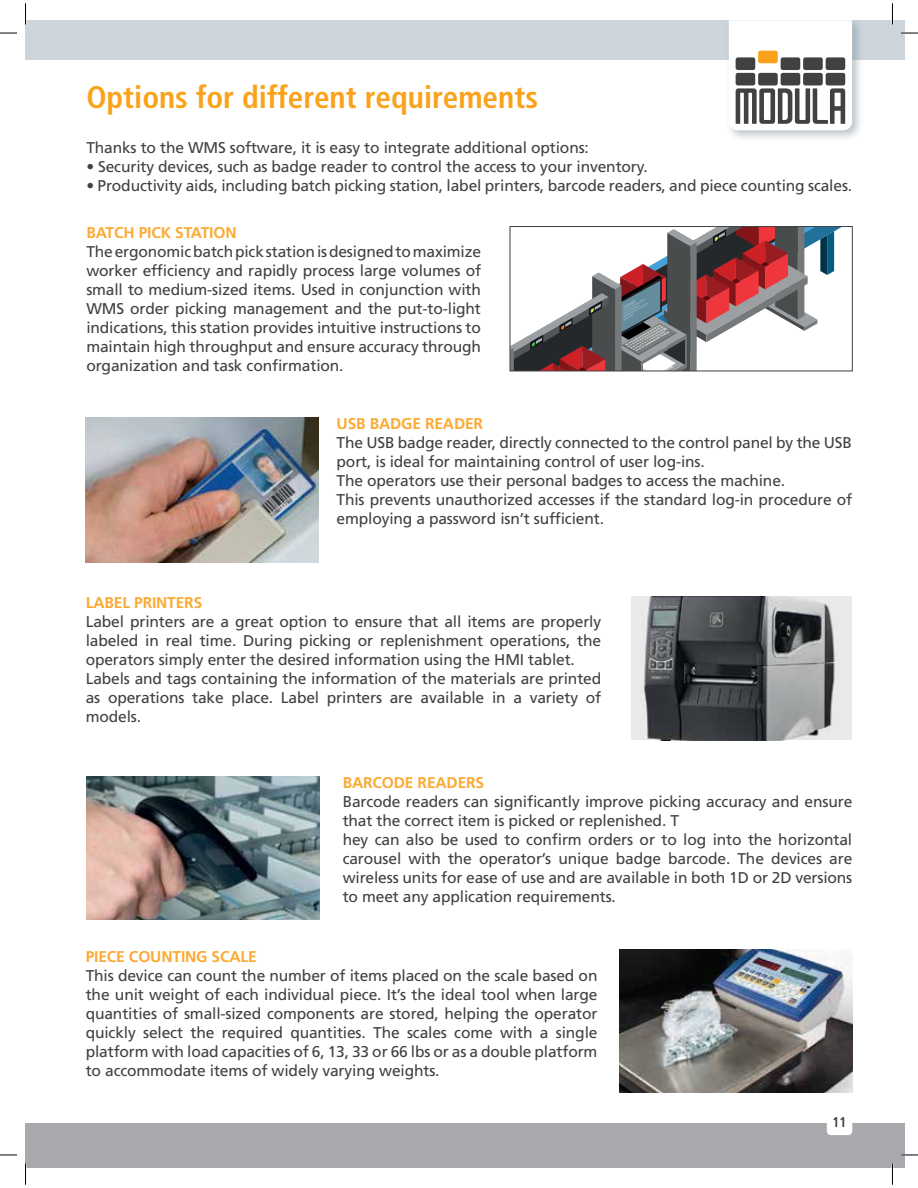
<style>
.page{position:relative;width:918px;height:1188px;background:#fff}
.page>*{position:absolute;margin:0;border:0;box-sizing:border-box;transform-origin:0 0}
.t1{font:700 condensed 31.2px "Frutiger LT Std";color:#faa21b}
.t2{font:15.6px/19px "Frutiger LT Std";letter-spacing:-.01em;color:#414042}
.t3{font:700 15.6px "Frutiger LT Std";letter-spacing:-.01em;color:#fbaa34}
.t4{font:700 condensed 14.1px "Frutiger LT Std";color:#414042;scale:.94 1}
</style>
<div class="page">
<div style="left:26px;top:1123px;width:879px;height:45px;background:#a7a9ac"></div>
<div style="left:827px;top:1116px;width:25px;height:19px;background:#fff;border-radius:4px"></div>
<div style="left:26px;top:20px;width:879px;height:40px;background:#cbd5db"></div>
<div style="left:725px;top:20px;width:139px;height:122px;background:#7b8d97;opacity:.5"></div>
<svg style="left:729px;top:20px;width:123px;height:110px"></svg>
<svg style="left:512px;top:228px;width:328px;height:141px"></svg>
<div style="left:510px;top:226px;width:342px;height:145px;border:1px solid #414042"></div>
<img style="left:632px;top:596px;width:220px;height:144px">
<img style="left:86px;top:777px;width:233px;height:143px">
<img style="left:619px;top:950px;width:233px;height:143px">
<img style="left:86px;top:418px;width:233px;height:144px">
<svg style="left:0;top:32px;width:17px;height:2px"></svg>
<svg style="left:901px;top:32px;width:17px;height:2px"></svg>
<svg style="left:0;top:1154px;width:17px;height:2px"></svg>
<svg style="left:901px;top:1154px;width:17px;height:2px"></svg>
<svg style="left:25px;top:3px;width:1px;height:22px"></svg>
<svg style="left:25px;top:1163px;width:1px;height:22px"></svg>
<svg style="left:892px;top:3px;width:1px;height:22px"></svg>
<svg style="left:892px;top:1163px;width:1px;height:22px"></svg>
<h1 class="t1" style="left:86px;top:79px;width:453px">Options for different requirements</h1>
<p class="t2" style="left:86px;top:138px;width:504px">Thanks to the WMS software, it is easy to integrate additional options:</p>
<p class="t2" style="left:86px;top:157px;width:563px">• Security devices, such as badge reader to control the access to your inventory.</p>
<p class="t2" style="left:86px;top:176px;width:767px">• Productivity aids, including batch picking station, label printers, barcode readers, and piece counting scales.</p>
<p class="t3" style="left:86px;top:224px;width:152px">BATCH PICK STATION</p>
<p class="t2" style="left:86px;top:242px;width:396px;text-align:justify">The ergonomic batch pick station is designed to maximize worker efficiency and rapidly process large volumes of small to medium-sized items. Used in conjunction with WMS order picking management and the put-to-light indications, this station provides intuitive instructions to maintain high throughput and ensure accuracy through organization and task confirmation.</p>
<p class="t3" style="left:337px;top:415px;width:148px">USB BADGE READER</p>
<p class="t2" style="left:337px;top:433px;width:517px">The USB badge reader, directly connected to the control panel by the USB port, is ideal for maintaining control of user log-ins.<br>The operators use their personal badges to access the machine.<br>This prevents unauthorized accesses if the standard log-in procedure of employing a password isn’t sufficient.</p>
<p class="t3" style="left:86px;top:593px;width:118px">LABEL PRINTERS</p>
<p class="t2" style="left:86px;top:612px;width:517px">Label printers are a great option to ensure that all items are properly labeled in real time. During picking or replenishment operations, the operators simply enter the desired information using the HMI tablet.<br>Labels and tags containing the information of the materials are printed as operations take place. Label printers are available in a variety of models.</p>
<p class="t3" style="left:343px;top:774px;width:143px">BARCODE READERS</p>
<p class="t2" style="left:343px;top:792px;width:511px">Barcode readers can significantly improve picking accuracy and ensure that the correct item is picked or replenished. T<br>hey can also be used to confirm orders or to log into the horizontal carousel with the operator’s unique badge barcode. The devices are wireless units for ease of use and are available in both 1D or 2D versions to meet any application requirements.</p>
<p class="t3" style="left:86px;top:948px;width:173px">PIECE COUNTING SCALE</p>
<p class="t2" style="left:86px;top:967px;width:513px;text-align:justify">This device can count the number of items placed on the scale based on the unit weight of each individual piece. It’s the ideal tool when large quantities of small-sized components are stored, helping the operator quickly select the required quantities. The scales come with a single platform with load capacities of 6, 13, 33 or 66 lbs or as a double platform to accommodate items of widely varying weights.</p>
<p class="t4" style="left:833px;top:1114px;width:16px">11</p>
</div>
